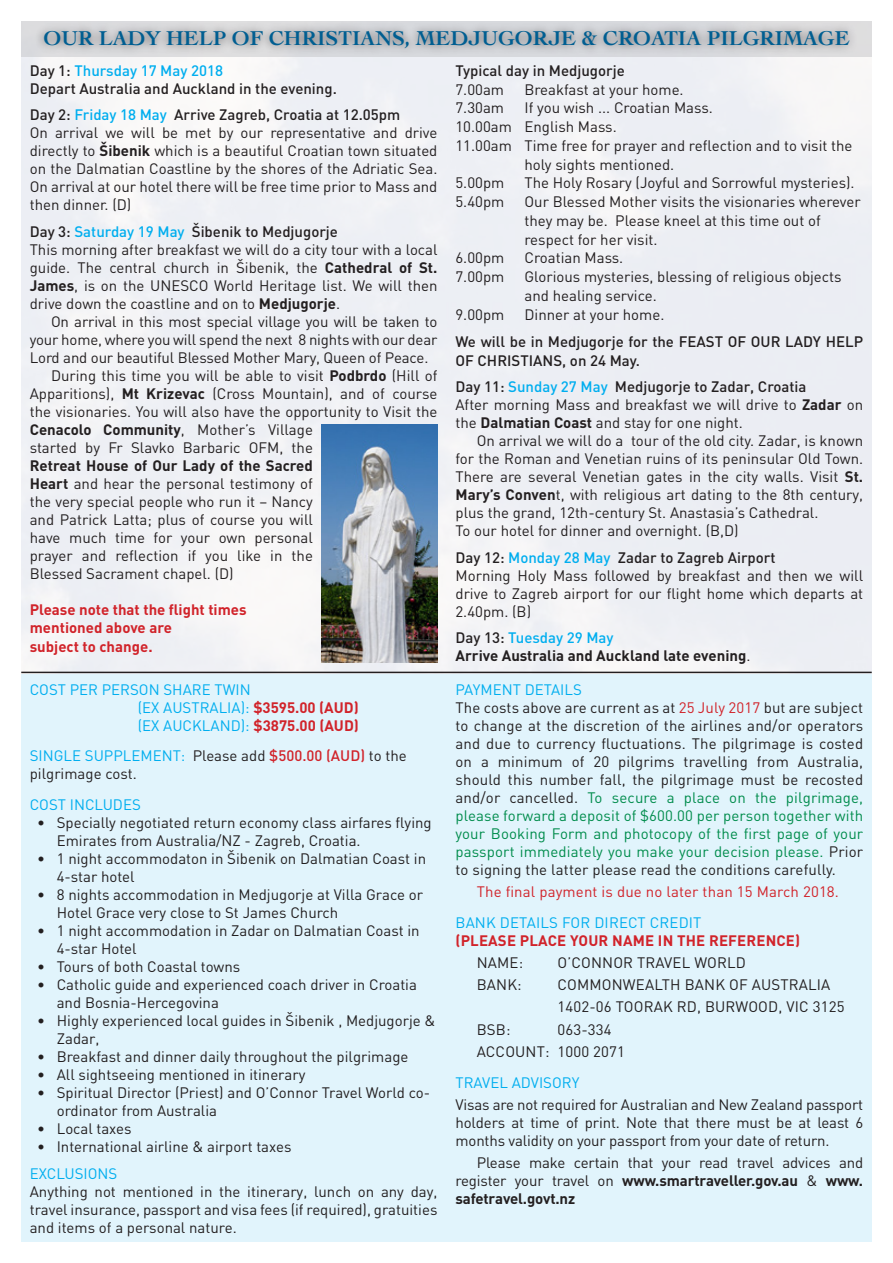
<style>
.page{position:relative;width:893px;height:1263px;background:#fff}
.page>*{position:absolute;margin:0;border:0;box-sizing:border-box;transform-origin:0 0}
.t1{font:700 21px "Cochin";color:#005e91}
.t2{font:15px/18px "DIN";color:#231f20}
.t3{font:500 15px/18.8px "DIN";color:#231f20}
.t4{font:15px "DIN";color:#00aeef}
.t5{font:700 15px/18px "DIN";color:#d1232a}
.t6{font:15px "DIN";letter-spacing:.01em;color:#d1232a}
.t7{font:500 15px "DIN";color:#00aeef}
.t8{font:700 15px "DIN";color:#231f20}
.s1{color:#231f20}
.s2{color:#00aeef}
.s3{font-weight:700}
.s4{font-weight:400}
.s5{font-weight:700;color:#d1232a}
.s6{font-weight:500;color:#d1232a}
.s7{color:#d1232a}
.s8{color:#008c4c}
</style>
<div class="page">
<img style="left:21px;top:57px;width:851px;height:617px">
<div style="left:21px;top:21px;width:851px;height:36px;background:#ddddde"></div>
<div style="left:35px;top:22px;width:823px;height:35px;background:#231f20;opacity:.75"></div>
<div style="left:21px;top:674px;width:851px;height:568px;background:#e1f4fc"></div>
<hr style="left:21px;top:672px;width:851px;height:1px;background:#231f20">
<img style="left:321px;top:425px;width:116px;height:237px">
<p class="t1" style="left:44px;top:24px;width:807px">OUR LADY HELP OF CHRISTIANS, MEDJUGORJE &amp; CROATIA PILGRIMAGE</p>
<p class="t7" style="left:30px;top:61px;width:195px"><span class="s1">Day 1:</span> Thursday 17 May 2018</p>
<p class="t3" style="left:30px;top:79px;width:309px">Depart Australia and Auckland in the evening.</p>
<p class="t3" style="left:30px;top:105px;width:372px">Day 2: <span class="s2">Friday 18 May</span> Arrive Zagreb, Croatia at 12.05pm</p>
<p class="t2" style="left:30px;top:124px;width:409px;text-align:justify">On arrival we will be met by our representative and drive directly to <span class="s3">Šibenik</span> which is a beautiful Croatian town situated on the Dalmatian Coastline by the shores of the Adriatic Sea.<br>On arrival at our hotel there will be free time prior to Mass and then dinner. (D)</p>
<p class="t3" style="left:30px;top:222px;width:310px">Day 3: <span class="s2">Saturday 19 May</span> Šibenik to Medjugorje</p>
<p class="t2" style="left:30px;top:240px;width:409px;text-align:justify">This morning after breakfast we will do a city tour with a local guide. The central church in Šibenik, the <span class="s3">Cathedral of St.<br>James</span>, is on the UNESCO World Heritage list. We will then drive down the coastline and on to <span class="s3">Medjugorje</span>.</p>
<p class="t2" style="left:30px;top:312px;width:409px;text-align:justify;text-indent:21px">On arrival in this most special village you will be taken to your home, where you will spend the next 8 nights with our dear Lord and our beautiful Blessed Mother Mary, Queen of Peace.</p>
<p class="t2" style="left:30px;top:366px;width:409px;text-indent:21px">During this time you will be able to visit <span class="s3">Podbrdo</span> (Hill of Apparitions), <span class="s3">Mt Krizevac</span> (Cross Mountain), and of course the visionaries. You will also have the opportunity to Visit the <span class="s3">Cenacolo Community</span>, Mother’s Village<br>started by Fr Slavko Barbaric OFM, the<br><span class="s3">Retreat House of Our Lady of the Sacred<br>Heart</span> and hear the personal testimony of<br>the very special people who run it – Nancy<br>and Patrick Latta; plus of course you will<br>have much time for your own personal<br>prayer and reflection if you like in the<br>Blessed Sacrament chapel. (D)</p>
<p class="t5" style="left:30px;top:600px;width:218px">Please note that the flight times mentioned above are</p>
<p class="t5" style="left:30px;top:636px;width:124px">subject to change.</p>
<p class="t3" style="left:455px;top:61px;width:171px">Typical day in Medjugorje</p>
<p class="t2" style="left:455px;top:80px;width:50px">7.00am</p>
<p class="t2" style="left:524px;top:80px;width:161px">Breakfast at your home.</p>
<p class="t2" style="left:455px;top:99px;width:50px">7.30am</p>
<p class="t2" style="left:524px;top:99px;width:190px">If you wish ... Croatian Mass.</p>
<p class="t2" style="left:455px;top:117px;width:163px">10.00am English Mass.</p>
<p class="t2" style="left:524px;top:136px;width:330px;line-height:18.8px;text-indent:-69px">11.00am Time free for prayer and reflection and to visit the holy sights mentioned.</p>
<p class="t2" style="left:455px;top:174px;width:50px">5.00pm</p>
<p class="t2" style="left:524px;top:174px;width:332px">The Holy Rosary (Joyful and Sorrowful mysteries).</p>
<p class="t2" style="left:455px;top:192px;width:50px">5.40pm</p>
<p class="t2" style="left:524px;top:192px;width:338px;line-height:18.8px">Our Blessed Mother visits the visionaries wherever they may be. Please kneel at this time out of respect for her visit.</p>
<p class="t2" style="left:455px;top:249px;width:50px">6.00pm</p>
<p class="t2" style="left:524px;top:249px;width:100px">Croatian Mass.</p>
<p class="t2" style="left:455px;top:267px;width:50px">7.00pm</p>
<p class="t2" style="left:524px;top:267px;width:319px;line-height:18.8px">Glorious mysteries, blessing of religious objects and healing service.</p>
<p class="t2" style="left:455px;top:305px;width:50px">9.00pm</p>
<p class="t2" style="left:524px;top:305px;width:141px">Dinner at your home.</p>
<p class="t3" style="left:455px;top:332px;width:409px">We will be in Medjugorje for the FEAST OF OUR LADY HELP<br>OF CHRISTIANS, on 24 May.</p>
<p class="t3" style="left:455px;top:377px;width:352px">Day 11: <span class="s2">Sunday 27 May</span> Medjugorje to Zadar, Croatia</p>
<p class="t2" style="left:455px;top:395px;width:409px">After morning Mass and breakfast we will drive to <span class="s3">Zadar</span> on the <span class="s3">Dalmatian Coast</span> and stay for one night.</p>
<p class="t2" style="left:455px;top:431px;width:409px;text-align:justify;text-indent:21px">On arrival we will do a tour of the old city. Zadar, is known for the Roman and Venetian ruins of its peninsular Old Town.<br>There are several Venetian gates in the city walls. Visit <span class="s3">St.<br>Mary’s Conven</span>t, with religious art dating to the 8th century, plus the grand, 12th-century St. Anastasia’s Cathedral.</p>
<p class="t2" style="left:455px;top:521px;width:285px">To our hotel for dinner and overnight. (B,D)</p>
<p class="t3" style="left:455px;top:547px;width:322px">Day 12: <span class="s2">Monday 28 May</span> Zadar to Zagreb Airport</p>
<p class="t2" style="left:455px;top:566px;width:409px;text-align:justify">Morning Holy Mass followed by breakfast and then we will drive to Zagreb airport for our flight home which departs at 2.40pm. (B)</p>
<p class="t7" style="left:455px;top:628px;width:160px"><span class="s1">Day 13:</span> Tuesday 29 May</p>
<p class="t8" style="left:455px;top:646px;width:296px">Arrive Australia and Auckland late evening<span class="s4">.</span></p>
<p class="t4" style="left:30px;top:680px;width:222px">COST PER PERSON SHARE TWIN</p>
<p class="t4" style="left:138px;top:698px;width:223px">(EX AUSTRALIA): <span class="s5">$3595.00 (AUD)</span></p>
<p class="t4" style="left:138px;top:716px;width:223px">(EX AUCKLAND): <span class="s5">$3875.00 (AUD)</span></p>
<p class="t2" style="left:30px;top:747px;width:379px"><span class="s2">SINGLE SUPPLEMENT:</span> Please add <span class="s6">$500.00 (AUD)</span> to the pilgrimage cost.</p>
<p class="t4" style="left:30px;top:795px;width:113px">COST INCLUDES</p>
<p class="t2" style="left:57px;top:813px;width:376px;text-indent:-19px">• Specially negotiated return economy class airfares flying<br>Emirates from Australia/NZ - Zagreb, Croatia.</p>
<p class="t2" style="left:57px;top:849px;width:371px;text-indent:-19px">• 1 night accommodaton in Šibenik on Dalmatian Coast in<br>4-star hotel</p>
<p class="t2" style="left:57px;top:885px;width:368px;text-indent:-19px">• 8 nights accommodation in Medjugorje at Villa Grace or<br>Hotel Grace very close to St James Church</p>
<p class="t2" style="left:57px;top:921px;width:364px;text-indent:-19px">• 1 night accommodation in Zadar on Dalmatian Coast in<br>4-star Hotel</p>
<p class="t2" style="left:37px;top:957px;width:205px">• Tours of both Coastal towns</p>
<p class="t2" style="left:57px;top:975px;width:362px;text-indent:-19px">• Catholic guide and experienced coach driver in Croatia and Bosnia-Hercegovina</p>
<p class="t2" style="left:57px;top:1011px;width:380px;text-indent:-19px">• Highly experienced local guides in Šibenik , Medjugorje &amp;<br>Zadar,</p>
<p class="t2" style="left:37px;top:1047px;width:373px">• Breakfast and dinner daily throughout the pilgrimage</p>
<p class="t2" style="left:37px;top:1065px;width:270px">• All sightseeing mentioned in itinerary</p>
<p class="t2" style="left:57px;top:1083px;width:375px;text-indent:-19px">• Spiritual Director (Priest) and O’Connor Travel World co&shy;ordinator from Australia</p>
<p class="t2" style="left:37px;top:1119px;width:96px">• Local taxes</p>
<p class="t2" style="left:37px;top:1137px;width:256px">• International airline &amp; airport taxes</p>
<p class="t4" style="left:30px;top:1164px;width:89px">EXCLUSIONS</p>
<p class="t2" style="left:30px;top:1182px;width:409px;text-align:justify">Anything not mentioned in the itinerary, lunch on any day, travel insurance, passport and visa fees (if required), gratuities and items of a personal nature.</p>
<p class="t4" style="left:455px;top:680px;width:128px">PAYMENT DETAILS</p>
<p class="t2" style="left:455px;top:698px;width:409px;text-align:justify">The costs above are current as at <span class="s7">25 July 2017</span> but are subject to change at the discretion of the airlines and/or operators and due to currency fluctuations. The pilgrimage is costed on a minimum of 20 pilgrims travelling from Australia, should this number fall, the pilgrimage must be recosted and/or cancelled. <span class="s8">To secure a place on the pilgrimage, please forward a deposit of $600.00 per person together with your Booking Form and photocopy of the first page of your passport immediately you make your decision please.</span> Prior to signing the latter please read the conditions carefully.</p>
<p class="t6" style="left:477px;top:882px;width:364px">The final payment is due no later than 15 March 2018.</p>
<p class="t4" style="left:455px;top:913px;width:247px">BANK DETAILS FOR DIRECT CREDIT</p>
<p class="t5" style="left:455px;top:931px;width:346px">(PLEASE PLACE YOUR NAME IN THE REFERENCE)</p>
<p class="t2" style="left:477px;top:953px;width:48px">NAME:</p>
<p class="t2" style="left:557px;top:953px;width:190px">O’CONNOR TRAVEL WORLD</p>
<p class="t2" style="left:477px;top:975px;width:46px">BANK:</p>
<p class="t2" style="left:557px;top:975px;width:274px">COMMONWEALTH BANK OF AUSTRALIA</p>
<p class="t2" style="left:557px;top:998px;width:288px">1402-06 TOORAK RD, BURWOOD, VIC 3125</p>
<p class="t2" style="left:477px;top:1020px;width:35px">BSB:</p>
<p class="t2" style="left:557px;top:1020px;width:56px">063-334</p>
<p class="t2" style="left:477px;top:1042px;width:150px">ACCOUNT: 1000 2071</p>
<p class="t4" style="left:455px;top:1073px;width:125px">TRAVEL ADVISORY</p>
<p class="t2" style="left:455px;top:1095px;width:409px;text-align:justify">Visas are not required for Australian and New Zealand passport holders at time of print. Note that there must be at least 6 months validity on your passport from your date of return.</p>
<p class="t2" style="left:455px;top:1153px;width:409px;text-align:justify;text-indent:21px">Please make certain that your read travel advices and register your travel on <span class="s3">www.smartraveller.gov.au</span> &amp; <span class="s3">www. safetravel.govt.nz</span></p>
</div>
